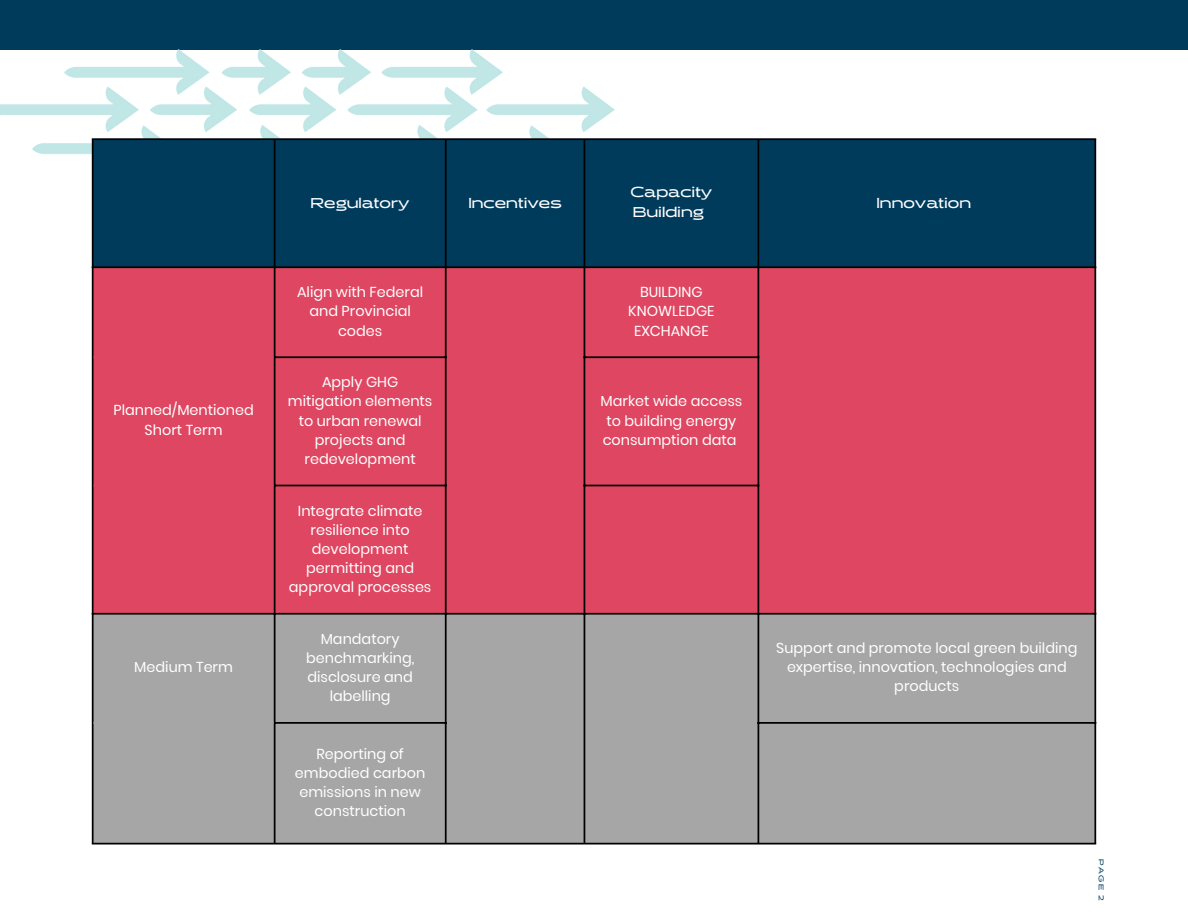
<style>
.page{position:relative;width:1188px;height:918px;background:#fff}
.page>*{position:absolute;margin:0;border:0;box-sizing:border-box;transform-origin:0 0}
.t1{font:14.4px/19.2px "Poppins";color:#fff;text-align:center}
.t2{font:500 14.4px/19.2px "Halogen Flare";color:#fff}
.t3{font:500 6.9px "Halogen Flare";color:#003b5b}
</style>
<div class="page">
<div style="left:0;top:0;width:1188px;height:49px;background:#003b5b"></div>
<img style="left:0;top:49px;width:615px;height:115px">
<div style="left:94px;top:140px;width:1000px;height:126px;background:#003b5c"></div>
<div style="left:94px;top:268px;width:1000px;height:345px;background:#df4661"></div>
<div style="left:94px;top:615px;width:1000px;height:228px;background:#a6a6a6"></div>
<hr style="left:92px;top:140px;width:2px;height:703px;background:#000">
<hr style="left:274px;top:140px;width:2px;height:703px;background:#000">
<hr style="left:445px;top:140px;width:2px;height:703px;background:#000">
<hr style="left:584px;top:140px;width:1px;height:703px;background:#000">
<hr style="left:758px;top:140px;width:1px;height:703px;background:#000">
<hr style="left:1094px;top:140px;width:2px;height:703px;background:#000">
<hr style="left:92px;top:138px;width:1004px;height:2px;background:#000">
<hr style="left:92px;top:266px;width:1004px;height:2px;background:#000">
<hr style="left:274px;top:356px;width:173px;height:2px;background:#000">
<hr style="left:584px;top:356px;width:175px;height:2px;background:#000">
<hr style="left:274px;top:485px;width:173px;height:1px;background:#000">
<hr style="left:584px;top:485px;width:175px;height:1px;background:#000">
<hr style="left:92px;top:613px;width:1004px;height:2px;background:#000">
<hr style="left:274px;top:722px;width:173px;height:2px;background:#000">
<hr style="left:758px;top:722px;width:338px;height:2px;background:#000">
<hr style="left:92px;top:843px;width:1004px;height:2px;background:#000">
<hr style="left:94px;top:356px;width:180px;height:2px;background:#df4661">
<hr style="left:94px;top:485px;width:180px;height:1px;background:#df4661">
<hr style="left:94px;top:722px;width:180px;height:2px;background:#a6a6a6">
<p class="t1" style="left:113px;top:401px;width:142px">Planned/Mentioned<br>Short Term</p>
<p class="t1" style="left:134px;top:657px;width:100px">Medium Term</p>
<p class="t2" style="left:311px;top:194px;width:101px">Regulatory</p>
<p class="t2" style="left:468px;top:194px;width:95px">Incentives</p>
<p class="t2" style="left:630px;top:184px;width:83px">Capacity<br>Building</p>
<p class="t2" style="left:876px;top:194px;width:96px">Innovation</p>
<p class="t1" style="left:297px;top:283px;width:128px">Align with Federal and Provincial codes</p>
<p class="t1" style="left:628px;top:283px;width:88px">BUILDING<br>KNOWLEDGE<br>EXCHANGE</p>
<p class="t1" style="left:322px;top:373px;width:78px">Apply GHG</p>
<p class="t1" style="left:288px;top:392px;width:146px">mitigation elements to urban renewal projects and redevelopment</p>
<p class="t1" style="left:601px;top:392px;width:143px">Market wide access to building energy</p>
<p class="t1" style="left:603px;top:430px;width:135px">consumption data</p>
<p class="t1" style="left:289px;top:501px;width:144px">Integrate climate resilience into development permitting and approval processes</p>
<p class="t1" style="left:306px;top:629px;width:110px">Mandatory benchmarking, disclosure and labelling</p>
<p class="t1" style="left:776px;top:638px;width:303px">Support and promote local green building</p>
<p class="t1" style="left:787px;top:657px;width:281px">expertise, innovation, technologies and products</p>
<p class="t1" style="left:295px;top:744px;width:132px">Reporting of embodied carbon</p>
<p class="t1" style="left:299px;top:782px;width:123px">emissions in new</p>
<p class="t1" style="left:315px;top:801px;width:93px">construction</p>
<p class="t3" style="left:1104px;top:859px;width:44px;rotate:90deg">PAGE 2</p>
</div>
